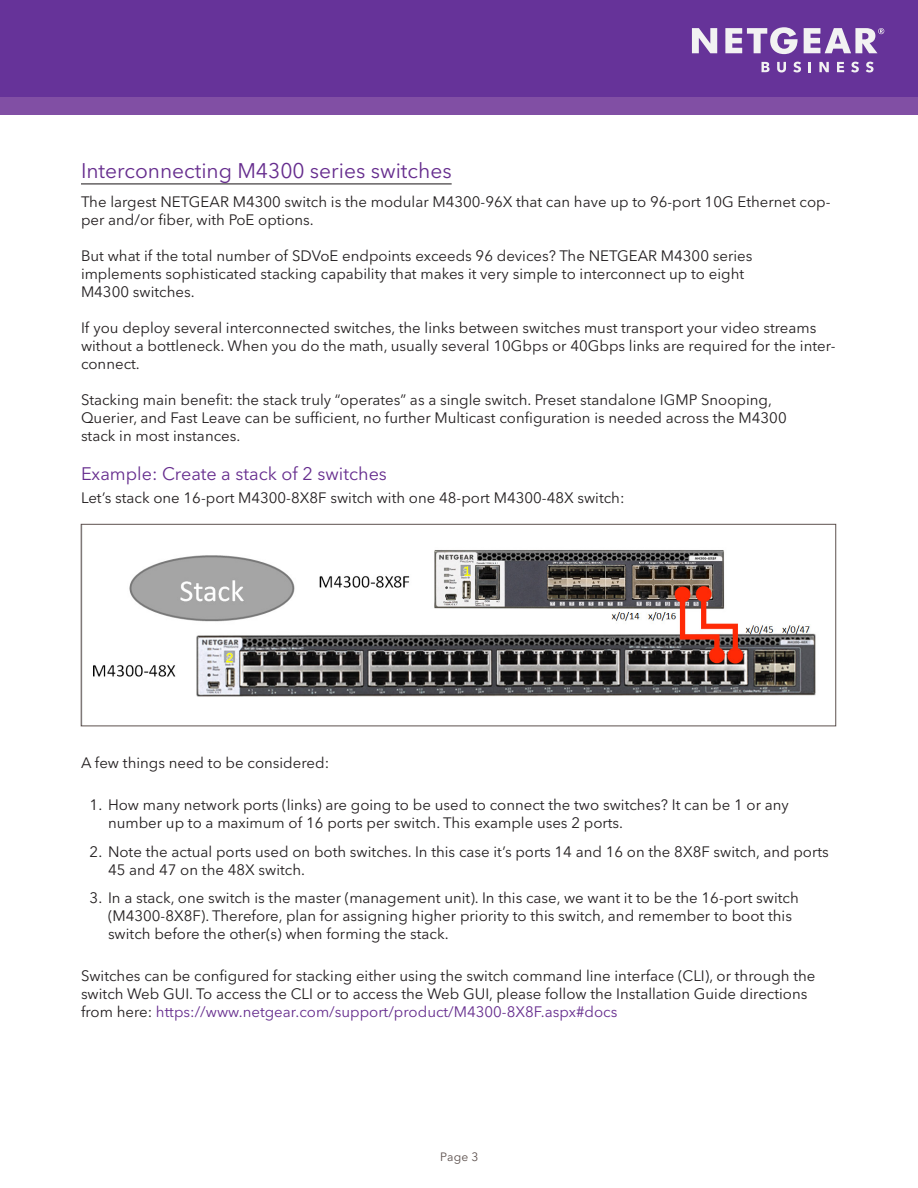
<style>
.page{position:relative;width:918px;height:1188px;background:#fff}
.page>*{position:absolute;margin:0;border:0;box-sizing:border-box;transform-origin:0 0}
.Head{font:21px "Avenir Next LT Pro";color:#662d8e}
.SubHead_copy_2{font:18px "Avenir Next LT Pro";color:#662d8e}
.indent{font:15px/18px "Avenir Next LT Pro";color:#231f20}
.t1{font:12px "Avenir Next LT Pro";color:#5d514e}
.s1{color:#662d8e}
</style>
<div class="page">
<div style="left:0;top:0;width:918px;height:114px;background:#639"></div>
<div style="left:0;top:97px;width:918px;height:17px;background:#814fa4"></div>
<svg style="left:762px;top:62px;width:8px;height:10px"></svg>
<svg style="left:777px;top:62px;width:9px;height:10px"></svg>
<svg style="left:793px;top:62px;width:8px;height:10px"></svg>
<svg style="left:809px;top:62px;width:2px;height:10px"></svg>
<svg style="left:819px;top:62px;width:10px;height:10px"></svg>
<svg style="left:837px;top:62px;width:7px;height:10px"></svg>
<svg style="left:851px;top:62px;width:8px;height:10px"></svg>
<svg style="left:866px;top:62px;width:8px;height:10px"></svg>
<svg style="left:804px;top:28px;width:80px;height:25px"></svg>
<svg style="left:725px;top:27px;width:73px;height:27px"></svg>
<svg style="left:692px;top:28px;width:25px;height:25px"></svg>
<hr style="left:81px;top:183px;width:371px;height:1px;background:#231f20">
<img style="left:93px;top:550px;width:723px;height:147px">
<div style="left:81px;top:524px;width:755px;height:202px;border:1px solid #5d514e"></div>
<p class="Head" style="left:81px;top:158px;width:372px">Interconnecting M4300 series switches</p>
<p class="indent" style="left:81px;top:193px;width:751px">The largest NETGEAR M4300 switch is the modular M4300-96X that can have up to 96-port 10G Ethernet cop&shy;per and/or fiber, with PoE options.</p>
<p class="indent" style="left:81px;top:247px;width:673px">But what if the total number of SDVoE endpoints exceeds 96 devices? The NETGEAR M4300 series implements sophisticated stacking capability that makes it very simple to interconnect up to eight<br>M4300 switches.</p>
<p class="indent" style="left:81px;top:319px;width:756px">If you deploy several interconnected switches, the links between switches must transport your video streams without a bottleneck. When you do the math, usually several 10Gbps or 40Gbps links are required for the inter&shy;connect.</p>
<p class="indent" style="left:81px;top:391px;width:707px">Stacking main benefit: the stack truly “operates” as a single switch. Preset standalone IGMP Snooping,<br>Querier, and Fast Leave can be sufficient, no further Multicast configuration is needed across the M4300 stack in most instances.</p>
<p class="SubHead_copy_2" style="left:81px;top:463px;width:307px">Example: Create a stack of 2 switches</p>
<p class="indent" style="left:81px;top:489px;width:545px">Let’s stack one 16-port M4300-8X8F switch with one 48-port M4300-48X switch:</p>
<p class="indent" style="left:81px;top:754px;width:250px">A few things need to be considered:</p>
<p class="indent" style="left:108px;top:796px;width:682px;text-indent:-18px">1. How many network ports (links) are going to be used to connect the two switches? It can be 1 or any number up to a maximum of 16 ports per switch. This example uses 2 ports.</p>
<p class="indent" style="left:108px;top:842px;width:722px;text-indent:-18px">2. Note the actual ports used on both switches. In this case it’s ports 14 and 16 on the 8X8F switch, and ports<br>45 and 47 on the 48X switch.</p>
<p class="indent" style="left:108px;top:889px;width:692px;text-indent:-18px">3. In a stack, one switch is the master (management unit). In this case, we want it to be the 16-port switch (M4300-8X8F). Therefore, plan for assigning higher priority to this switch, and remember to boot this switch before the other(s) when forming the stack.</p>
<p class="indent" style="left:81px;top:967px;width:736px">Switches can be configured for stacking either using the switch command line interface (CLI), or through the switch Web GUI. To access the CLI or to access the Web GUI, please follow the Installation Guide directions from here: <span class="s1">https://www.netgear.com/support/product/M4300-8X8F.aspx#docs</span></p>
<p class="t1" style="left:440px;top:1150px;width:40px">Page 3</p>
</div>
